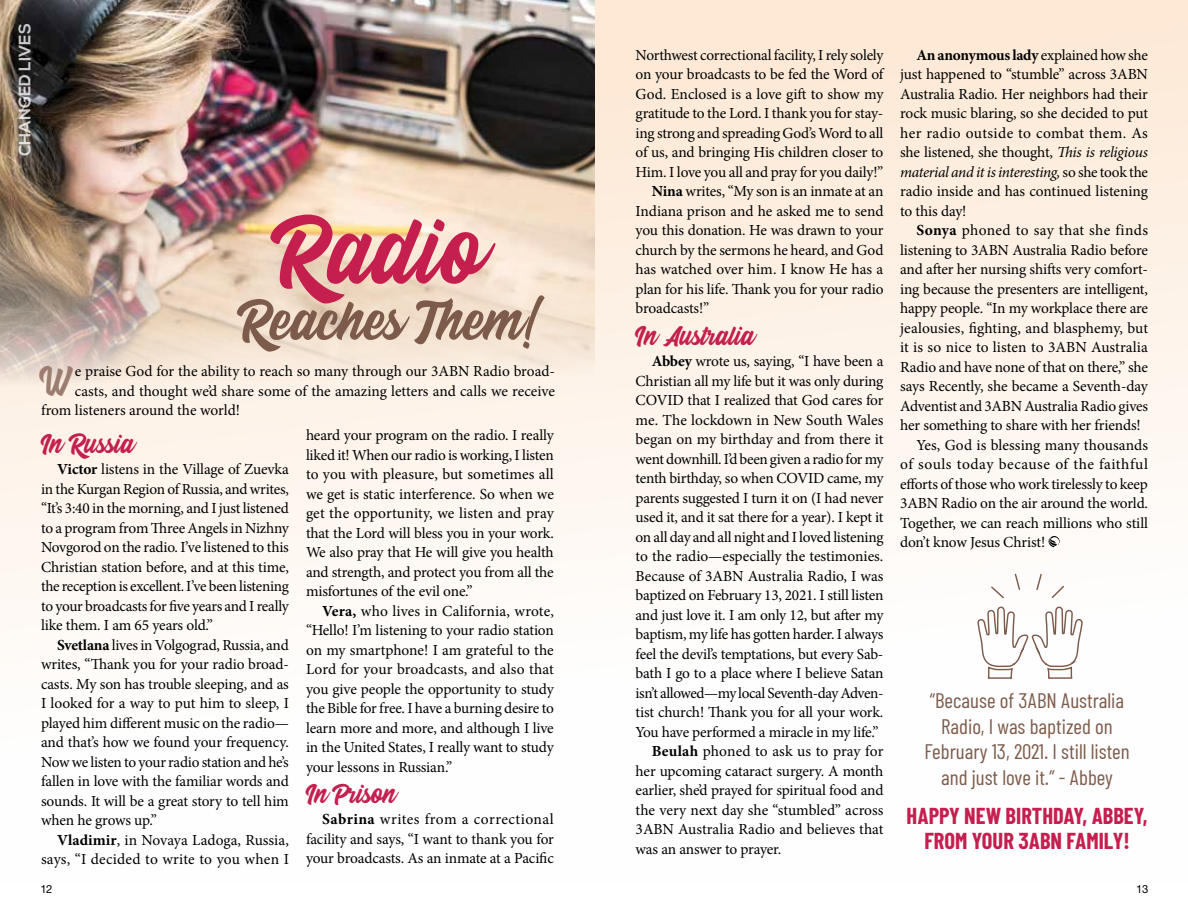
<style>
.page{position:relative;width:1188px;height:918px;background:#fff}
.page>*{position:absolute;margin:0;border:0;box-sizing:border-box;transform-origin:0 0}
.t1{font:104.7px "Calling Heart";color:#c41f4e}
.t2{font:61.95px "Calling Heart";color:#7d5b4a}
.t3{font:42.75px "Calling Heart";color:#9c7e70}
.t4{font:30px "Calling Heart";color:#c41f4e}
.t5{font:700 22.5px/25.5px "Barlow Condensed";color:#c41f4e;text-align:center}
.t6{font:21px/25.5px "Barlow Condensed";color:#7d5b4a;text-align:center}
.t7{font:700 16.5px "Nexa";color:#fff}
.t8{font:15.3px/19.5px "Minion Pro";letter-spacing:-.01em;color:#000;text-align:justify}
.t9{font:15.3px "Minion Pro";letter-spacing:.03em;color:#000}
.t10{font:15.3px "Minion Pro";letter-spacing:.02em;color:#000}
.t11{font:11.25px "Helvetica Neue LT Pro";color:#000}
.s1{font-weight:700}
.s2{font-style:italic}
</style>
<div class="page">
<div style="left:0;top:0;width:1188px;height:882px;background:linear-gradient(to bottom,#fde9d5,#feffff)"></div>
<img style="left:0;top:0;width:595px;height:389px">
<svg style="left:1048px;top:536px;width:12px;height:11px"></svg>
<svg style="left:977px;top:606px;width:107px;height:84px"></svg>
<svg style="left:990px;top:586px;width:15px;height:14px"></svg>
<svg style="left:1014px;top:573px;width:7px;height:18px"></svg>
<svg style="left:1035px;top:573px;width:8px;height:18px"></svg>
<svg style="left:1050px;top:585px;width:15px;height:14px"></svg>
<p class="t7" style="left:15px;top:156px;width:134px;rotate:-90deg">CHANGED LIVES</p>
<h1 class="t1" style="left:270px;top:208px;width:210px">Radio</h1>
<h2 class="t2" style="left:237px;top:295px;width:307px">Reaches Them!</h2>
<h3 class="t3" style="left:41px;top:362px;width:29px">W</h3>
<p class="t8" style="left:75px;top:362px;width:482px">e praise God for the ability to reach so many through our 3ABN Radio broad-</p>
<p class="t8" style="left:75px;top:381px;width:482px">casts, and thought we’d share some of the amazing letters and calls we receive</p>
<p class="t8" style="left:41px;top:401px;width:201px">from listeners around the world!</p>
<h3 class="t4" style="left:41px;top:431px;width:94px">In Russia</h3>
<p class="t8" style="left:41px;top:459px;width:249px;text-indent:16px"><span class="s1">Victor</span> listens in the Village of Zuevka in the Kurgan Region of Russia, and writes, “It’s 3:40 in the morning, and I just listened to a program from Three Angels in Nizhny Novgorod on the radio. I’ve listened to this Christian station before, and at this time, the reception is excellent. I’ve been listening to your broadcasts for five years and I really like them. I am 65 years old.”</p>
<p class="t8" style="left:41px;top:635px;width:249px;text-indent:16px"><span class="s1">Svetlana</span> lives in Volgograd, Russia, and writes, “Thank you for your radio broad&shy;casts. My son has trouble sleeping, and as I looked for a way to put him to sleep, I played him different music on the radio— and that’s how we found your frequency.<br>Now we listen to your radio station and he’s fallen in love with the familiar words and sounds. It will be a great story to tell him when he grows up.”</p>
<p class="t8" style="left:41px;top:830px;width:249px;text-align:right"><span class="s1">Vladimir</span>, in Novaya Ladoga, Russia, says, “I decided to write to you when I</p>
<p class="t8" style="left:306px;top:426px;width:249px">heard your program on the radio. I really liked it! When our radio is working, I listen to you with pleasure, but sometimes all we get is static interference. So when we get the opportunity, we listen and pray that the Lord will bless you in your work.<br>We also pray that He will give you health and strength, and protect you from all the misfortunes of the evil one.”</p>
<p class="t8" style="left:306px;top:601px;width:249px;text-indent:16px"><span class="s1">Vera,</span> who lives in California, wrote, “Hello! I’m listening to your radio station on my smartphone! I am grateful to the Lord for your broadcasts, and also that you give people the opportunity to study the Bible for free. I have a burning desire to learn more and more, and although I live in the United States, I really want to study your lessons in Russian.”</p>
<h3 class="t4" style="left:306px;top:781px;width:91px">In Prison</h3>
<p class="t8" style="left:306px;top:810px;width:249px;text-indent:16px"><span class="s1">Sabrina</span> writes from a correctional facility and says, “I want to thank you for your broadcasts. As an inmate at a Pacific</p>
<p class="t8" style="left:636px;top:45px;width:249px">Northwest correctional facility, I rely solely</p>
<p class="t8" style="left:636px;top:65px;width:249px">on your broadcasts to be fed the Word of</p>
<p class="t8" style="left:636px;top:84px;width:249px">God. Enclosed is a love gift to show my</p>
<p class="t8" style="left:636px;top:104px;width:249px">gratitude to the Lord. I thank you for stay-</p>
<p class="t8" style="left:636px;top:123px;width:249px">ing strong and spreading God’s Word to all</p>
<p class="t8" style="left:636px;top:143px;width:249px">of us, and bringing His children closer to</p>
<p class="t8" style="left:636px;top:162px;width:249px">Him. I love you all and pray for you daily!”</p>
<p class="t8" style="left:652px;top:182px;width:233px"><span class="s1">Nina</span> writes, “My son is an inmate at an</p>
<p class="t8" style="left:636px;top:201px;width:249px">Indiana prison and he asked me to send</p>
<p class="t8" style="left:636px;top:221px;width:249px">you this donation. He was drawn to your</p>
<p class="t8" style="left:636px;top:240px;width:249px">church by the sermons he heard, and God</p>
<p class="t8" style="left:636px;top:260px;width:249px">has watched over him. I know He has a</p>
<p class="t8" style="left:636px;top:279px;width:249px">plan for his life. Thank you for your radio</p>
<p class="t8" style="left:636px;top:299px;width:75px">broadcasts!”</p>
<h3 class="t4" style="left:636px;top:323px;width:119px">In Australia</h3>
<p class="t8" style="left:652px;top:352px;width:233px"><span class="s1">Abbey</span> wrote us, saying, “I have been a</p>
<p class="t8" style="left:636px;top:371px;width:249px">Christian all my life but it was only during</p>
<p class="t8" style="left:636px;top:391px;width:249px">COVID that I realized that God cares for</p>
<p class="t8" style="left:636px;top:410px;width:249px">me. The lockdown in New South Wales</p>
<p class="t8" style="left:636px;top:430px;width:249px">began on my birthday and from there it</p>
<p class="t8" style="left:636px;top:449px;width:249px">went downhill. I’d been given a radio for my</p>
<p class="t8" style="left:636px;top:469px;width:249px">tenth birthday, so when COVID came, my</p>
<p class="t8" style="left:636px;top:488px;width:249px">parents suggested I turn it on (I had never</p>
<p class="t8" style="left:636px;top:508px;width:249px">used it, and it sat there for a year). I kept it</p>
<p class="t8" style="left:636px;top:527px;width:249px">on all day and all night and I loved listening</p>
<p class="t8" style="left:636px;top:547px;width:249px">to the radio—especially the testimonies.</p>
<p class="t8" style="left:636px;top:566px;width:249px">Because of 3ABN Australia Radio, I was</p>
<p class="t8" style="left:636px;top:586px;width:249px">baptized on February 13, 2021. I still listen</p>
<p class="t8" style="left:636px;top:605px;width:249px">and just love it. I am only 12, but after my</p>
<p class="t8" style="left:636px;top:625px;width:249px">baptism, my life has gotten harder. I always</p>
<p class="t8" style="left:636px;top:644px;width:249px">feel the devil’s temptations, but every Sab-</p>
<p class="t8" style="left:636px;top:664px;width:249px">bath I go to a place where I believe Satan</p>
<p class="t8" style="left:636px;top:683px;width:249px">isn’t allowed—my local Seventh-day Adven-</p>
<p class="t8" style="left:636px;top:703px;width:249px">tist church! Thank you for all your work.</p>
<p class="t8" style="left:636px;top:722px;width:245px">You have performed a miracle in my life.”</p>
<p class="t8" style="left:652px;top:742px;width:233px"><span class="s1">Beulah</span> phoned to ask us to pray for</p>
<p class="t8" style="left:636px;top:761px;width:249px">her upcoming cataract surgery. A month</p>
<p class="t8" style="left:636px;top:781px;width:249px">earlier, she’d prayed for spiritual food and</p>
<p class="t8" style="left:636px;top:800px;width:249px">the very next day she “stumbled” across</p>
<p class="t8" style="left:636px;top:820px;width:249px">3ABN Australia Radio and believes that</p>
<p class="t8" style="left:636px;top:839px;width:147px">was an answer to prayer.</p>
<p class="t8" style="left:900px;top:45px;width:249px;text-indent:16px"><span class="s1">An anonymous lady</span> explained how she just happened to “stumble” across 3ABN Australia Radio. Her neighbors had their rock music blaring, so she decided to put her radio outside to combat them. As she listened, she thought, <span class="s2">This is religious material and it is interesting,</span> so she took the radio inside and has continued listening to this day!</p>
<p class="t10" style="left:916px;top:220px;width:233px"><span class="s1">Sonya</span> phoned to say that she finds</p>
<p class="t8" style="left:900px;top:240px;width:249px">listening to 3ABN Australia Radio before</p>
<p class="t8" style="left:900px;top:260px;width:249px">and after her nursing shifts very comfort-</p>
<p class="t8" style="left:900px;top:279px;width:249px">ing because the presenters are intelligent,</p>
<p class="t8" style="left:900px;top:299px;width:249px">happy people. “In my workplace there are</p>
<p class="t8" style="left:900px;top:318px;width:249px">jealousies, fighting, and blasphemy, but</p>
<p class="t8" style="left:900px;top:338px;width:249px">it is so nice to listen to 3ABN Australia</p>
<p class="t8" style="left:900px;top:357px;width:249px">Radio and have none of that on there,” she</p>
<p class="t8" style="left:900px;top:377px;width:249px">says Recently, she became a Seventh-day</p>
<p class="t8" style="left:900px;top:396px;width:249px">Adventist and 3ABN Australia Radio gives</p>
<p class="t8" style="left:900px;top:416px;width:242px">her something to share with her friends!</p>
<p class="t8" style="left:916px;top:435px;width:233px">Yes, God is blessing many thousands</p>
<p class="t9" style="left:900px;top:454px;width:249px">of souls today because of the faithful</p>
<p class="t8" style="left:900px;top:474px;width:249px">efforts of those who work tirelessly to keep</p>
<p class="t8" style="left:900px;top:494px;width:249px">3ABN Radio on the air around the world.</p>
<p class="t8" style="left:900px;top:513px;width:249px">Together, we can reach millions who still</p>
<p class="t8" style="left:900px;top:533px;width:147px">don’t know Jesus Christ!</p>
<h3 class="t6" style="left:924px;top:687px;width:207px">“Because of 3ABN Australia<br>Radio, I was baptized on<br>February 13, 2021. I still listen and just love it.” - Abbey</h3>
<h3 class="t5" style="left:907px;top:802px;width:242px">HAPPY NEW BIRTHDAY, ABBEY,<br>FROM YOUR 3ABN FAMILY!</h3>
<p class="t11" style="left:40px;top:882px;width:14px">12</p>
<p class="t11" style="left:1136px;top:882px;width:14px">13</p>
</div>
